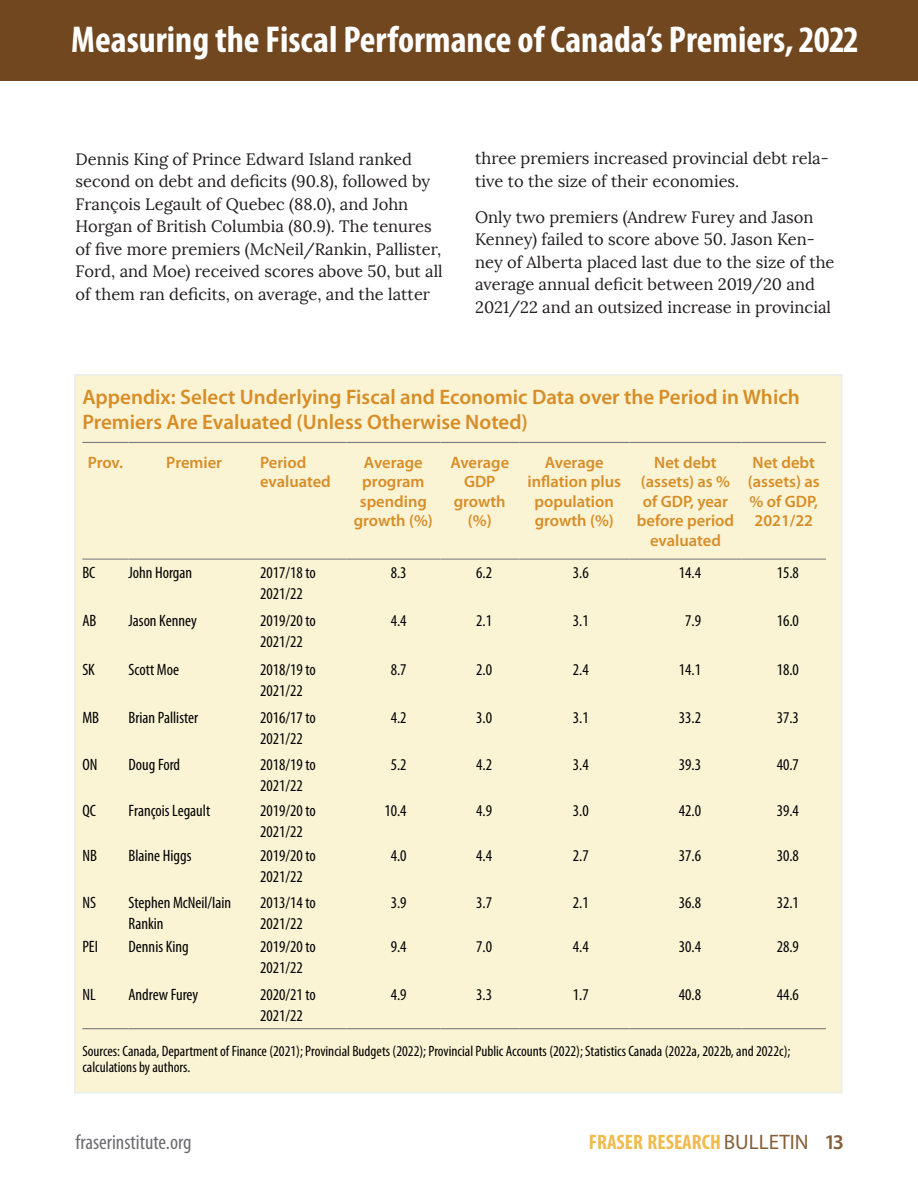
<style>
.page{position:relative;width:918px;height:1188px;background:#fff}
.page>*{position:absolute;margin:0;border:0;box-sizing:border-box;transform-origin:0 0}
.t1{font:700 condensed 37.5px "Myriad Pro";color:#fff}
.Table_head{font:600 21px/25.5px "Myriad Pro";color:#d78d27}
.t2{font:700 condensed 21px "Myriad Pro";color:#f0bb4d}
.t3{font:condensed 21px "Myriad Pro";color:#6c6d70}
.t4{font:16.5px/22.5px "Lora";color:#231f20}
.table_text_left{font:condensed 16.5px/21px "Myriad Pro";color:#000}
.Table_head_3{font:600 16.5px/19.5px "Myriad Pro";color:#d78d27;text-align:center}
.table_source{font:condensed 15px/16.5px "Myriad Pro";color:#000}
.s1{font-weight:400;font-stretch:normal;color:#86603b}
.s2{font-weight:600;font-stretch:normal;color:#86603b}
</style>
<div class="page">
<div style="left:0;top:0;width:918px;height:81px;background:#70471e"></div>
<div style="left:75px;top:375px;width:767px;height:718px;background:#faf3d4"></div>
<hr style="left:82px;top:559px;width:47px;height:1px;background:#808285">
<hr style="left:129px;top:559px;width:131px;height:1px;background:#808285">
<hr style="left:260px;top:559px;width:86px;height:1px;background:#808285">
<hr style="left:346px;top:559px;width:94px;height:1px;background:#808285">
<hr style="left:440px;top:559px;width:79px;height:1px;background:#808285">
<hr style="left:519px;top:559px;width:110px;height:1px;background:#808285">
<hr style="left:629px;top:559px;width:113px;height:1px;background:#808285">
<hr style="left:742px;top:559px;width:84px;height:1px;background:#808285">
<hr style="left:82px;top:442px;width:47px;height:1px;background:#7a7c7f">
<hr style="left:129px;top:442px;width:131px;height:1px;background:#7a7c7f">
<hr style="left:260px;top:442px;width:86px;height:1px;background:#7a7c7f">
<hr style="left:346px;top:442px;width:94px;height:1px;background:#7a7c7f">
<hr style="left:440px;top:442px;width:79px;height:1px;background:#7a7c7f">
<hr style="left:519px;top:442px;width:110px;height:1px;background:#7a7c7f">
<hr style="left:629px;top:442px;width:113px;height:1px;background:#7a7c7f">
<hr style="left:742px;top:442px;width:84px;height:1px;background:#7a7c7f">
<hr style="left:82px;top:1028px;width:47px;height:1px;background:#7a7c7f">
<hr style="left:129px;top:1028px;width:131px;height:1px;background:#7a7c7f">
<hr style="left:260px;top:1028px;width:86px;height:1px;background:#7a7c7f">
<hr style="left:346px;top:1028px;width:94px;height:1px;background:#7a7c7f">
<hr style="left:440px;top:1028px;width:79px;height:1px;background:#7a7c7f">
<hr style="left:519px;top:1028px;width:110px;height:1px;background:#7a7c7f">
<hr style="left:629px;top:1028px;width:113px;height:1px;background:#7a7c7f">
<hr style="left:742px;top:1028px;width:84px;height:1px;background:#7a7c7f">
<h1 class="t1" style="left:71px;top:16px;width:788px">Measuring the Fiscal Performance of Canada’s Premiers, 2022</h1>
<p class="t4" style="left:76px;top:148px;width:369px">Dennis King of Prince Edward Island ranked second on debt and deficits (90.8), followed by François Legault of Quebec (88.0), and John Horgan of British Columbia (80.9). The tenures of five more premiers (McNeil/Rankin, Pallister, Ford, and Moe) received scores above 50, but all of them ran deficits, on average, and the latter</p>
<p class="t4" style="left:475px;top:148px;width:355px">three premiers increased provincial debt rela&shy;tive to the size of their economies.</p>
<p class="t4" style="left:475px;top:206px;width:361px">Only two premiers (Andrew Furey and Jason Kenney) failed to score above 50. Jason Ken&shy;ney of Alberta placed last due to the size of the average annual deficit between 2019/20 and 2021/22 and an outsized increase in provincial</p>
<p class="Table_head" style="left:82px;top:384px;width:719px">Appendix: Select Underlying Fiscal and Economic Data over the Period in Which<br>Premiers Are Evaluated (Unless Otherwise Noted)</p>
<p class="Table_head_3" style="left:88px;top:452px;width:37px">Prov.</p>
<p class="Table_head_3" style="left:166px;top:452px;width:57px">Premier</p>
<p class="Table_head_3" style="left:260px;top:452px;width:72px;text-align:left">Period evaluated</p>
<p class="Table_head_3" style="left:354px;top:452px;width:81px">Average program spending growth (%)</p>
<p class="Table_head_3" style="left:450px;top:452px;width:60px">Average<br>GDP growth (%)</p>
<p class="Table_head_3" style="left:528px;top:452px;width:95px">Average inflation plus population growth (%)</p>
<p class="Table_head_3" style="left:637px;top:452px;width:99px">Net debt (assets) as % of GDP, year before period evaluated</p>
<p class="Table_head_3" style="left:748px;top:452px;width:73px">Net debt (assets) as % of GDP,<br>2021/22</p>
<p class="table_text_left" style="left:82px;top:562px;width:15px">BC</p>
<p class="table_text_left" style="left:129px;top:562px;width:65px">John Horgan</p>
<p class="table_text_left" style="left:260px;top:562px;width:57px">2017/18 to<br>2021/22</p>
<p class="table_text_left" style="left:391px;top:562px;width:17px">8.3</p>
<p class="table_text_left" style="left:476px;top:562px;width:17px">6.2</p>
<p class="table_text_left" style="left:573px;top:562px;width:17px">3.6</p>
<p class="table_text_left" style="left:679px;top:562px;width:24px">14.4</p>
<p class="table_text_left" style="left:777px;top:562px;width:24px">15.8</p>
<p class="table_text_left" style="left:82px;top:610px;width:16px">AB</p>
<p class="table_text_left" style="left:129px;top:610px;width:70px">Jason Kenney</p>
<p class="table_text_left" style="left:260px;top:610px;width:57px">2019/20 to<br>2021/22</p>
<p class="table_text_left" style="left:391px;top:610px;width:17px">4.4</p>
<p class="table_text_left" style="left:476px;top:610px;width:17px">2.1</p>
<p class="table_text_left" style="left:573px;top:610px;width:17px">3.1</p>
<p class="table_text_left" style="left:685px;top:610px;width:17px">7.9</p>
<p class="table_text_left" style="left:777px;top:610px;width:24px">16.0</p>
<p class="table_text_left" style="left:82px;top:659px;width:14px">SK</p>
<p class="table_text_left" style="left:129px;top:659px;width:52px">Scott Moe</p>
<p class="table_text_left" style="left:260px;top:659px;width:57px">2018/19 to<br>2021/22</p>
<p class="table_text_left" style="left:391px;top:659px;width:17px">8.7</p>
<p class="table_text_left" style="left:476px;top:659px;width:17px">2.0</p>
<p class="table_text_left" style="left:573px;top:659px;width:17px">2.4</p>
<p class="table_text_left" style="left:679px;top:659px;width:24px">14.1</p>
<p class="table_text_left" style="left:777px;top:659px;width:24px">18.0</p>
<p class="table_text_left" style="left:82px;top:707px;width:18px">MB</p>
<p class="table_text_left" style="left:129px;top:707px;width:71px">Brian Pallister</p>
<p class="table_text_left" style="left:260px;top:707px;width:57px">2016/17 to<br>2021/22</p>
<p class="table_text_left" style="left:391px;top:707px;width:17px">4.2</p>
<p class="table_text_left" style="left:476px;top:707px;width:17px">3.0</p>
<p class="table_text_left" style="left:573px;top:707px;width:17px">3.1</p>
<p class="table_text_left" style="left:679px;top:707px;width:24px">33.2</p>
<p class="table_text_left" style="left:777px;top:707px;width:24px">37.3</p>
<p class="table_text_left" style="left:82px;top:754px;width:17px">ON</p>
<p class="table_text_left" style="left:129px;top:754px;width:53px">Doug Ford</p>
<p class="table_text_left" style="left:260px;top:754px;width:57px">2018/19 to<br>2021/22</p>
<p class="table_text_left" style="left:391px;top:754px;width:17px">5.2</p>
<p class="table_text_left" style="left:476px;top:754px;width:17px">4.2</p>
<p class="table_text_left" style="left:573px;top:754px;width:17px">3.4</p>
<p class="table_text_left" style="left:679px;top:754px;width:24px">39.3</p>
<p class="table_text_left" style="left:777px;top:754px;width:24px">40.7</p>
<p class="table_text_left" style="left:82px;top:799px;width:15px">QC</p>
<p class="table_text_left" style="left:129px;top:799px;width:83px">François Legault</p>
<p class="table_text_left" style="left:260px;top:799px;width:57px">2019/20 to<br>2021/22</p>
<p class="table_text_left" style="left:384px;top:799px;width:24px">10.4</p>
<p class="table_text_left" style="left:476px;top:799px;width:17px">4.9</p>
<p class="table_text_left" style="left:573px;top:799px;width:17px">3.0</p>
<p class="table_text_left" style="left:679px;top:799px;width:24px">42.0</p>
<p class="table_text_left" style="left:777px;top:799px;width:24px">39.4</p>
<p class="table_text_left" style="left:82px;top:845px;width:16px">NB</p>
<p class="table_text_left" style="left:129px;top:845px;width:64px">Blaine Higgs</p>
<p class="table_text_left" style="left:260px;top:845px;width:57px">2019/20 to<br>2021/22</p>
<p class="table_text_left" style="left:391px;top:845px;width:17px">4.0</p>
<p class="table_text_left" style="left:476px;top:845px;width:17px">4.4</p>
<p class="table_text_left" style="left:573px;top:845px;width:17px">2.7</p>
<p class="table_text_left" style="left:679px;top:845px;width:24px">37.6</p>
<p class="table_text_left" style="left:777px;top:845px;width:24px">30.8</p>
<p class="table_text_left" style="left:82px;top:892px;width:15px">NS</p>
<p class="table_text_left" style="left:129px;top:892px;width:104px">Stephen McNeil/Iain<br>Rankin</p>
<p class="table_text_left" style="left:260px;top:892px;width:57px">2013/14 to<br>2021/22</p>
<p class="table_text_left" style="left:391px;top:892px;width:17px">3.9</p>
<p class="table_text_left" style="left:476px;top:892px;width:17px">3.7</p>
<p class="table_text_left" style="left:573px;top:892px;width:17px">2.1</p>
<p class="table_text_left" style="left:679px;top:892px;width:24px">36.8</p>
<p class="table_text_left" style="left:777px;top:892px;width:24px">32.1</p>
<p class="table_text_left" style="left:82px;top:936px;width:17px">PEI</p>
<p class="table_text_left" style="left:129px;top:936px;width:62px">Dennis King</p>
<p class="table_text_left" style="left:260px;top:936px;width:57px">2019/20 to<br>2021/22</p>
<p class="table_text_left" style="left:391px;top:936px;width:17px">9.4</p>
<p class="table_text_left" style="left:476px;top:936px;width:17px">7.0</p>
<p class="table_text_left" style="left:573px;top:936px;width:17px">4.4</p>
<p class="table_text_left" style="left:679px;top:936px;width:24px">30.4</p>
<p class="table_text_left" style="left:777px;top:936px;width:24px">28.9</p>
<p class="table_text_left" style="left:82px;top:984px;width:15px">NL</p>
<p class="table_text_left" style="left:129px;top:984px;width:71px">Andrew Furey</p>
<p class="table_text_left" style="left:260px;top:984px;width:57px">2020/21 to<br>2021/22</p>
<p class="table_text_left" style="left:391px;top:984px;width:17px">4.9</p>
<p class="table_text_left" style="left:476px;top:984px;width:17px">3.3</p>
<p class="table_text_left" style="left:573px;top:984px;width:17px">1.7</p>
<p class="table_text_left" style="left:679px;top:984px;width:24px">40.8</p>
<p class="table_text_left" style="left:777px;top:984px;width:24px">44.6</p>
<p class="table_source" style="left:82px;top:1042px;width:710px">Sources: Canada, Department of Finance (2021); Provincial Budgets (2022); Provincial Public Accounts (2022); Statistics Canada (2022a, 2022b, and 2022c); calculations by authors.</p>
<p class="t3" style="left:76px;top:1129px;width:117px">fraserinstitute.org</p>
<p class="t2" style="left:589px;top:1129px;width:256px">FRASER RESEARCH <span class="s1">BULLETIN</span> <span class="s2">13</span></p>
</div>
